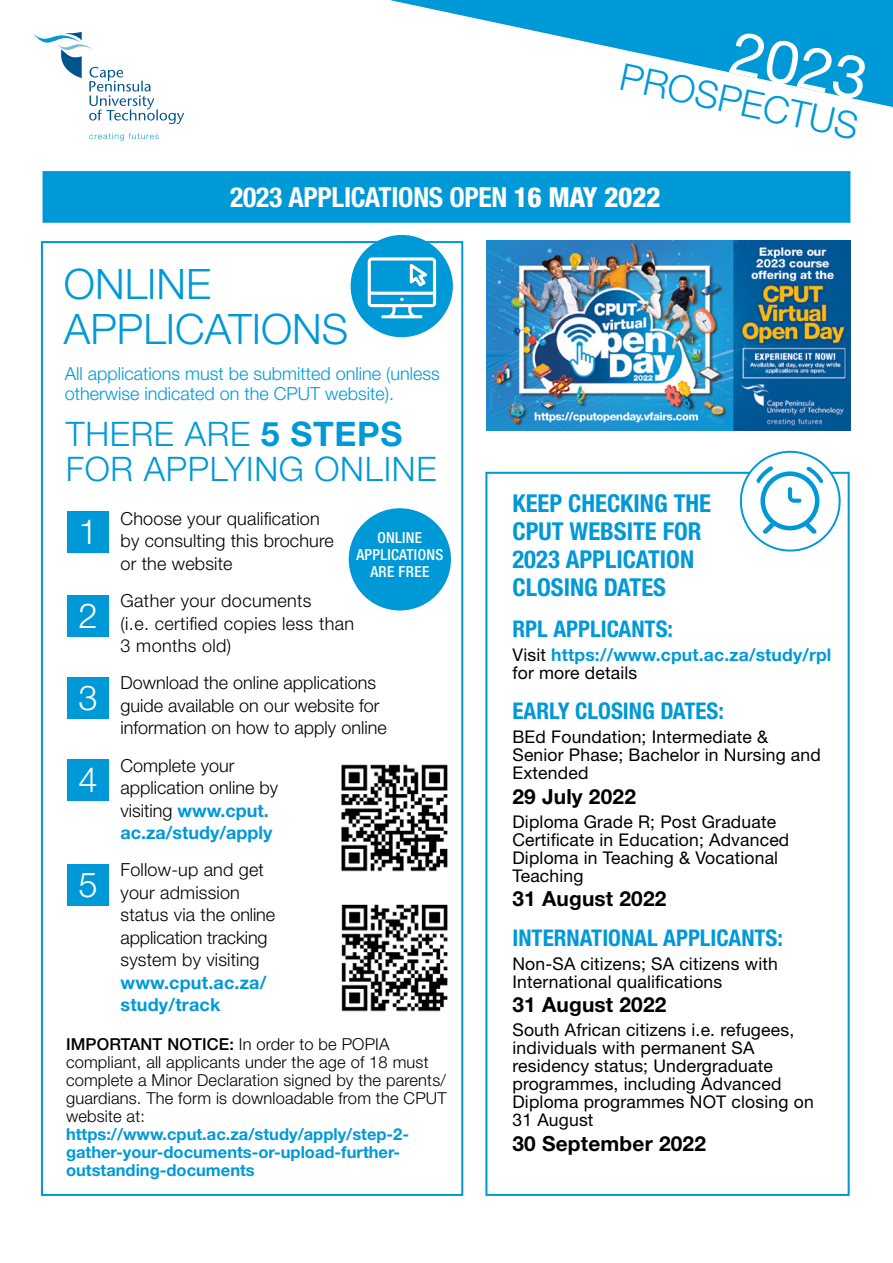
<style>
.page{position:relative;width:893px;height:1263px;background:#fff}
.page>*{position:absolute;margin:0;border:0;box-sizing:border-box;transform-origin:0 0}
.t1{font:59.85px "Helvetica Neue LT Std";color:#fff;scale:1.04 1}
.t2{font:300 42px/44.7px "Helvetica Neue LT Std";color:#0099d8}
.t3{font:300 37.5px "Helvetica Neue LT Std";color:#0099d8}
.t4{font:300 34.5px "Helvetica Neue LT Std";color:#fff}
.t5{font:300 33.9px/35.2px "Helvetica Neue LT Std";letter-spacing:.02em;color:#0099d8}
.t6{font:700 condensed 27.6px "Helvetica Neue LT Std";letter-spacing:-.01em;color:#fff}
.t7{font:700 condensed 24.75px/27.9px "Helvetica Neue LT Std";color:#0099d8}
.t8{font:700 condensed 22.95px "Helvetica Neue LT Std";color:#0099d8}
.t9{font:700 20.85px "Helvetica Neue LT Std";letter-spacing:.01em;color:#000}
.t10{font:300 18px/22.5px "Helvetica Neue LT Std";letter-spacing:.01em;color:#000}
.t11{font:300 18px/19.5px "Helvetica Neue LT Std";color:#0099d8}
.t12{font:700 18px/22.5px "Helvetica Neue LT Std";letter-spacing:.01em;color:#0099d8}
.t13{font:17.55px/18px "Helvetica Neue LT Std";letter-spacing:.01em;color:#000}
.t14{font:700 17.55px/18px "Helvetica Neue LT Std";letter-spacing:.01em;color:#0099d8}
.t15{font:300 16.5px/18px "Helvetica Neue LT Std";letter-spacing:.01em;color:#000}
.t16{font:700 16.5px/18px "Helvetica Neue LT Std";color:#0099d8}
.t17{font:500 condensed 15.15px/17.1px "Helvetica Neue LT Std";letter-spacing:.02em;color:#fff;text-align:center}
.s1{font-weight:800}
.s2{font-weight:700}
.s3{font-weight:700;color:#0099d8}
.s4{font-weight:500}
.s5{font-weight:400;color:#000}
</style>
<div class="page">
<svg style="left:391px;top:0;width:502px;height:107px"></svg>
<svg style="left:33px;top:32px;width:151px;height:92px"></svg>
<svg style="left:89px;top:133px;width:70px;height:8px"></svg>
<div style="left:41px;top:241px;width:422px;height:955px;border:2px solid #0099d8"></div>
<div style="left:349px;top:508px;width:102px;height:102px;background:#0099d8;border-radius:50%"></div>
<div style="left:351px;top:235px;width:102px;height:102px;background:#0099d8;border-radius:50%"></div>
<svg style="left:368px;top:257px;width:68px;height:61px"></svg>
<img style="left:341px;top:764px;width:107px;height:108px">
<div style="left:67px;top:511px;width:42px;height:42px;background:#0099d8"></div>
<div style="left:67px;top:595px;width:42px;height:42px;background:#0099d8"></div>
<div style="left:67px;top:678px;width:42px;height:41px;background:#0099d8"></div>
<div style="left:67px;top:759px;width:42px;height:42px;background:#0099d8"></div>
<div style="left:67px;top:864px;width:42px;height:42px;background:#0099d8"></div>
<img style="left:341px;top:904px;width:107px;height:108px">
<div style="left:43px;top:171px;width:807px;height:52px;background:#0099d8;border:2px solid #0099d8"></div>
<div style="left:485px;top:472px;width:365px;height:724px;border:2px solid #0099d8"></div>
<div style="left:741px;top:452px;width:99px;height:99px;background:#fff;border-radius:50%"></div>
<div style="left:740px;top:451px;width:101px;height:100px;border:2px solid #0099d8;border-radius:50%"></div>
<svg style="left:756px;top:466px;width:67px;height:68px"></svg>
<img style="left:487px;top:241px;width:363px;height:190px">
<h1 class="t1" style="left:739px;top:16px;width:134px;rotate:12deg">2023</h1>
<h3 class="t3" style="left:625px;top:54px;width:244px;rotate:12deg">PROSPECTUS</h3>
<h3 class="t6" style="left:230px;top:180px;width:432px">2023 APPLICATIONS OPEN <span class="s1">16 MAY 2022</span></h3>
<h2 class="t2" style="left:64px;top:261px;width:286px">ONLINE<br>APPLICATIONS</h2>
<p class="t11" style="left:65px;top:363px;width:376px">All applications must be submitted online (unless otherwise indicated on the CPUT website).</p>
<h3 class="t5" style="left:66px;top:415px;width:372px">THERE ARE <span class="s2">5 STEPS<br></span>FOR APPLYING ONLINE</h3>
<h3 class="t4" style="left:79px;top:510px;width:21px">1</h3>
<p class="t10" style="left:121px;top:507px;width:215px">Choose your qualification by consulting this brochure or the website</p>
<h3 class="t4" style="left:79px;top:594px;width:21px">2</h3>
<p class="t10" style="left:121px;top:589px;width:235px">Gather your documents<br>(i.e. certified copies less than<br>3 months old)</p>
<h3 class="t4" style="left:79px;top:676px;width:21px">3</h3>
<p class="t10" style="left:121px;top:671px;width:268px">Download the online applications guide available on our website for information on how to apply online</p>
<h3 class="t4" style="left:79px;top:759px;width:21px">4</h3>
<p class="t10" style="left:121px;top:753px;width:159px">Complete your application online by visiting <span class="s3">www.cput. ac.za/study/apply</span></p>
<h3 class="t4" style="left:79px;top:863px;width:21px">5</h3>
<p class="t10" style="left:121px;top:858px;width:156px">Follow-up and get your admission status via the online application tracking system by visiting</p>
<p class="t12" style="left:121px;top:971px;width:147px">www.cput.ac.za/ study/track</p>
<p class="t15" style="left:66px;top:1035px;width:382px"><span class="s4">IMPORTANT NOTICE:</span> In order to be POPIA compliant, all applicants under the age of 18 must complete a Minor Declaration signed by the parents/ guardians. The form is downloadable from the CPUT website at:</p>
<p class="t16" style="left:66px;top:1125px;width:345px">https://www.cput.ac.za/study/apply/step-2- gather-your-documents-or-upload-further&shy;outstanding-documents</p>
<p class="t17" style="left:356px;top:528px;width:88px">ONLINE<br>APPLICATIONS<br>ARE FREE</p>
<h3 class="t7" style="left:512px;top:489px;width:200px">KEEP CHECKING THE<br>CPUT WEBSITE FOR<br>2023 APPLICATION<br>CLOSING DATES</h3>
<h3 class="t8" style="left:512px;top:615px;width:162px">RPL APPLICANTS:</h3>
<p class="t14" style="left:512px;top:646px;width:320px"><span class="s5">Visit</span> https://www.cput.ac.za/study/rpl <span class="s5">for more details</span></p>
<h3 class="t8" style="left:512px;top:697px;width:213px">EARLY CLOSING DATES:</h3>
<p class="t13" style="left:512px;top:728px;width:310px">BEd Foundation; Intermediate &amp;<br>Senior Phase; Bachelor in Nursing and<br>Extended</p>
<p class="t9" style="left:512px;top:783px;width:125px">29 July 2022</p>
<p class="t13" style="left:512px;top:812px;width:278px">Diploma Grade R; Post Graduate<br>Certificate in Education; Advanced<br>Diploma in Teaching &amp; Vocational<br>Teaching</p>
<p class="t9" style="left:512px;top:886px;width:155px">31 August 2022</p>
<h3 class="t8" style="left:512px;top:924px;width:272px">INTERNATIONAL APPLICANTS:</h3>
<p class="t13" style="left:512px;top:954px;width:267px">Non-SA citizens; SA citizens with<br>International qualifications</p>
<p class="t9" style="left:512px;top:992px;width:155px">31 August 2022</p>
<p class="t13" style="left:512px;top:1021px;width:303px">South African citizens i.e. refugees, individuals with permanent SA residency status; Undergraduate programmes, including Advanced<br>Diploma programmes NOT closing on<br>31 August</p>
<p class="t9" style="left:512px;top:1130px;width:195px">30 September 2022</p>
</div>
